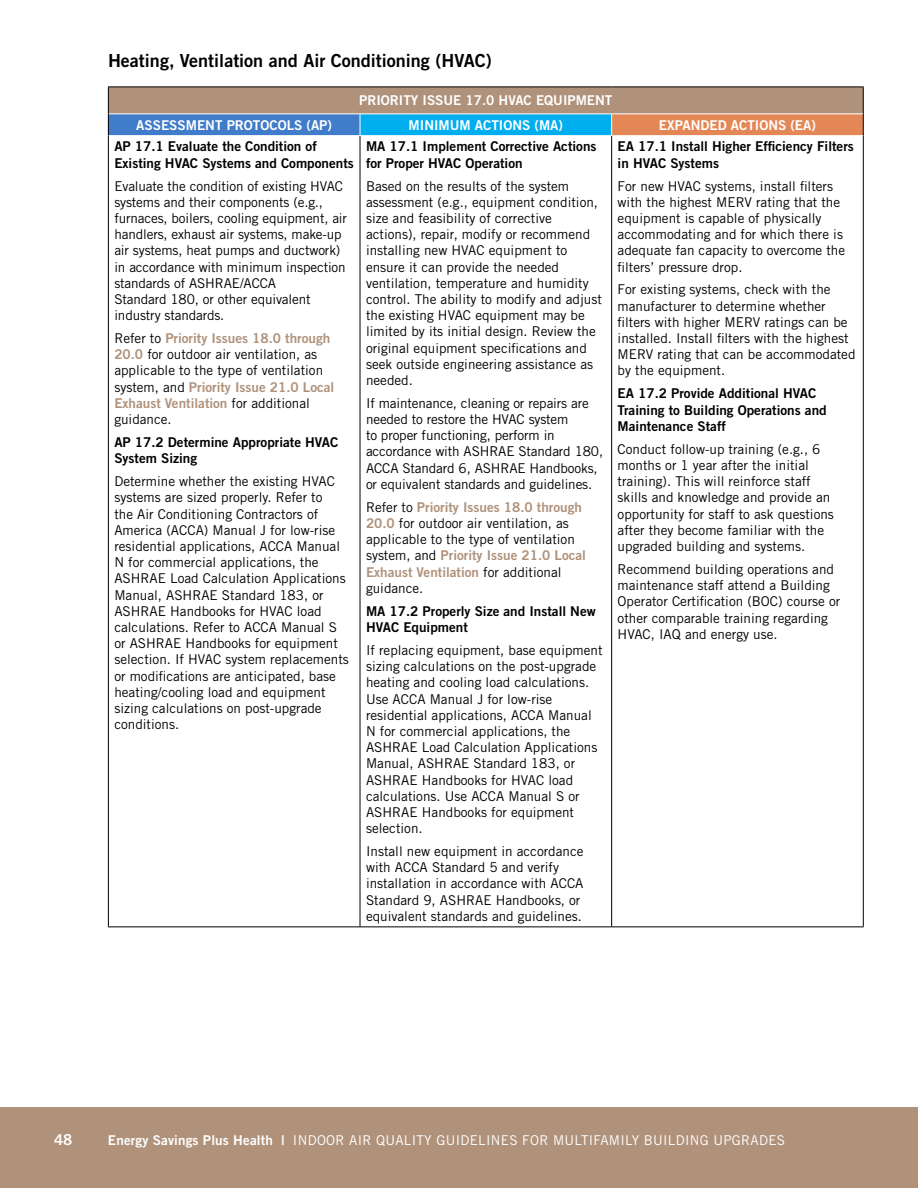
<style>
.page{position:relative;width:918px;height:1188px;background:#fff}
.page>*{position:absolute;margin:0;border:0;box-sizing:border-box;transform-origin:0 0}
.t1{font:18px "Trade Gothic LT Std Bd 2";color:#000}
.t2{font:15px "Trade Gothic LT Std Bd 2";color:#fff}
.t3{font:13.5px/16.2px "Trade Gothic LT Std";color:#000}
.t4{font:13.5px/16.2px "Trade Gothic LT Std Bd 2";color:#000}
.t5{font:13.5px "Trade Gothic LT Std Bd 2";color:#fff}
.t6{font:13.5px "Trade Gothic LT Std";letter-spacing:.02em;color:#fff}
.s1{font-family:"Trade Gothic LT Std Bd 2";color:#b0927b}
.s2{font-family:"Trade Gothic LT Std Bd 2"}
</style>
<div class="page">
<div style="left:0;top:1107px;width:918px;height:81px;background:#b0927b"></div>
<div style="left:108px;top:87px;width:755px;height:27px;background:#b0927b"></div>
<div style="left:108px;top:114px;width:252px;height:22px;background:#407cc9"></div>
<div style="left:360px;top:114px;width:252px;height:22px;background:#00aeef"></div>
<div style="left:612px;top:114px;width:251px;height:22px;background:#e48757"></div>
<hr style="left:108px;top:86px;width:252px;height:1px;background:#000">
<hr style="left:360px;top:86px;width:252px;height:1px;background:#000">
<hr style="left:612px;top:86px;width:252px;height:1px;background:#000">
<svg style="left:108px;top:87px;width:1px;height:49px"></svg>
<svg style="left:863px;top:87px;width:1px;height:49px"></svg>
<hr style="left:108px;top:136px;width:1px;height:790px;background:#000">
<hr style="left:360px;top:136px;width:1px;height:790px;background:#000">
<hr style="left:611px;top:136px;width:1px;height:790px;background:#000">
<hr style="left:863px;top:136px;width:1px;height:790px;background:#000">
<hr style="left:108px;top:926px;width:252px;height:1px;background:#000">
<hr style="left:360px;top:926px;width:252px;height:1px;background:#000">
<hr style="left:612px;top:926px;width:252px;height:1px;background:#000">
<hr style="left:109px;top:113px;width:251px;height:1px;background:#fff">
<hr style="left:360px;top:113px;width:252px;height:1px;background:#fff">
<svg style="left:360px;top:114px;width:1px;height:21px"></svg>
<hr style="left:612px;top:113px;width:251px;height:1px;background:#fff">
<svg style="left:611px;top:114px;width:1px;height:21px"></svg>
<hr style="left:109px;top:135px;width:251px;height:1px;background:#fff">
<hr style="left:360px;top:135px;width:252px;height:1px;background:#fff">
<hr style="left:612px;top:135px;width:251px;height:1px;background:#fff">
<p class="t1" style="left:108px;top:49px;width:385px">Heating, Ventilation and Air Conditioning (HVAC)</p>
<p class="t5" style="left:359px;top:92px;width:255px">PRIORITY ISSUE 17.0 HVAC EQUIPMENT</p>
<p class="t5" style="left:136px;top:116px;width:197px">ASSESSMENT PROTOCOLS (AP)</p>
<p class="t5" style="left:409px;top:116px;width:156px">MINIMUM ACTIONS (MA)</p>
<p class="t5" style="left:659px;top:116px;width:158px">EXPANDED ACTIONS (EA)</p>
<p class="t4" style="left:114px;top:138px;width:241px">AP 17.1 Evaluate the Condition of<br>Existing HVAC Systems and Components</p>
<p class="t3" style="left:114px;top:177px;width:234px">Evaluate the condition of existing HVAC systems and their components (e.g., furnaces, boilers, cooling equipment, air handlers, exhaust air systems, make-up air systems, heat pumps and ductwork) in accordance with minimum inspection standards of ASHRAE/ACCA<br>Standard 180, or other equivalent industry standards.</p>
<p class="t3" style="left:114px;top:330px;width:222px">Refer to <span class="s1">Priority Issues 18.0 through<br>20.0</span> for outdoor air ventilation, as applicable to the type of ventilation system, and <span class="s1">Priority Issue 21.0 Local<br>Exhaust Ventilation</span> for additional guidance.</p>
<p class="t4" style="left:114px;top:434px;width:226px">AP 17.2 Determine Appropriate HVAC<br>System Sizing</p>
<p class="t3" style="left:114px;top:473px;width:236px">Determine whether the existing HVAC systems are sized properly. Refer to<br>the Air Conditioning Contractors of America (ACCA) Manual J for low-rise residential applications, ACCA Manual N for commercial applications, the ASHRAE Load Calculation Applications Manual, ASHRAE Standard 183, or ASHRAE Handbooks for HVAC load calculations. Refer to ACCA Manual S or ASHRAE Handbooks for equipment selection. If HVAC system replacements or modifications are anticipated, base heating/cooling load and equipment sizing calculations on post-upgrade conditions.</p>
<p class="t4" style="left:366px;top:138px;width:232px">MA 17.1 Implement Corrective Actions for Proper HVAC Operation</p>
<p class="t3" style="left:366px;top:177px;width:237px">Based on the results of the system assessment (e.g., equipment condition, size and feasibility of corrective actions), repair, modify or recommend installing new HVAC equipment to ensure it can provide the needed ventilation, temperature and humidity control. The ability to modify and adjust the existing HVAC equipment may be limited by its initial design. Review the original equipment specifications and seek outside engineering assistance as needed.</p>
<p class="t3" style="left:366px;top:395px;width:239px">If maintenance, cleaning or repairs are needed to restore the HVAC system<br>to proper functioning, perform in accordance with ASHRAE Standard 180, ACCA Standard 6, ASHRAE Handbooks, or equivalent standards and guidelines.</p>
<p class="t3" style="left:366px;top:499px;width:222px">Refer to <span class="s1">Priority Issues 18.0 through<br>20.0</span> for outdoor air ventilation, as applicable to the type of ventilation system, and <span class="s1">Priority Issue 21.0 Local<br>Exhaust Ventilation</span> for additional guidance.</p>
<p class="t4" style="left:366px;top:603px;width:231px">MA 17.2 Properly Size and Install New<br>HVAC Equipment</p>
<p class="t3" style="left:366px;top:642px;width:238px">If replacing equipment, base equipment sizing calculations on the post-upgrade heating and cooling load calculations.<br>Use ACCA Manual J for low-rise residential applications, ACCA Manual N for commercial applications, the ASHRAE Load Calculation Applications Manual, ASHRAE Standard 183, or ASHRAE Handbooks for HVAC load calculations. Use ACCA Manual S or ASHRAE Handbooks for equipment selection.</p>
<p class="t3" style="left:366px;top:843px;width:219px">Install new equipment in accordance with ACCA Standard 5 and verify installation in accordance with ACCA Standard 9, ASHRAE Handbooks, or equivalent standards and guidelines.</p>
<p class="t4" style="left:618px;top:138px;width:238px">EA 17.1 Install Higher Efficiency Filters in HVAC Systems</p>
<p class="t3" style="left:618px;top:177px;width:229px">For new HVAC systems, install filters with the highest MERV rating that the equipment is capable of physically accommodating and for which there is adequate fan capacity to overcome the filters’ pressure drop.</p>
<p class="t3" style="left:618px;top:281px;width:239px">For existing systems, check with the manufacturer to determine whether filters with higher MERV ratings can be installed. Install filters with the highest MERV rating that can be accommodated by the equipment.</p>
<p class="t4" style="left:618px;top:385px;width:211px">EA 17.2 Provide Additional HVAC<br>Training to Building Operations and<br>Maintenance Staff</p>
<p class="t3" style="left:618px;top:441px;width:218px">Conduct follow-up training (e.g., 6 months or 1 year after the initial training). This will reinforce staff skills and knowledge and provide an opportunity for staff to ask questions after they become familiar with the upgraded building and systems.</p>
<p class="t3" style="left:618px;top:561px;width:224px">Recommend building operations and maintenance staff attend a Building Operator Certification (BOC) course or other comparable training regarding HVAC, IAQ and energy use.</p>
<p class="t2" style="left:54px;top:1130px;width:20px">48</p>
<p class="t6" style="left:108px;top:1132px;width:679px"><span class="s2">Energy Savings Plus Health |</span> INDOOR AIR QUALITY GUIDELINES FOR MULTIFAMILY BUILDING UPGRADES</p>
</div>
